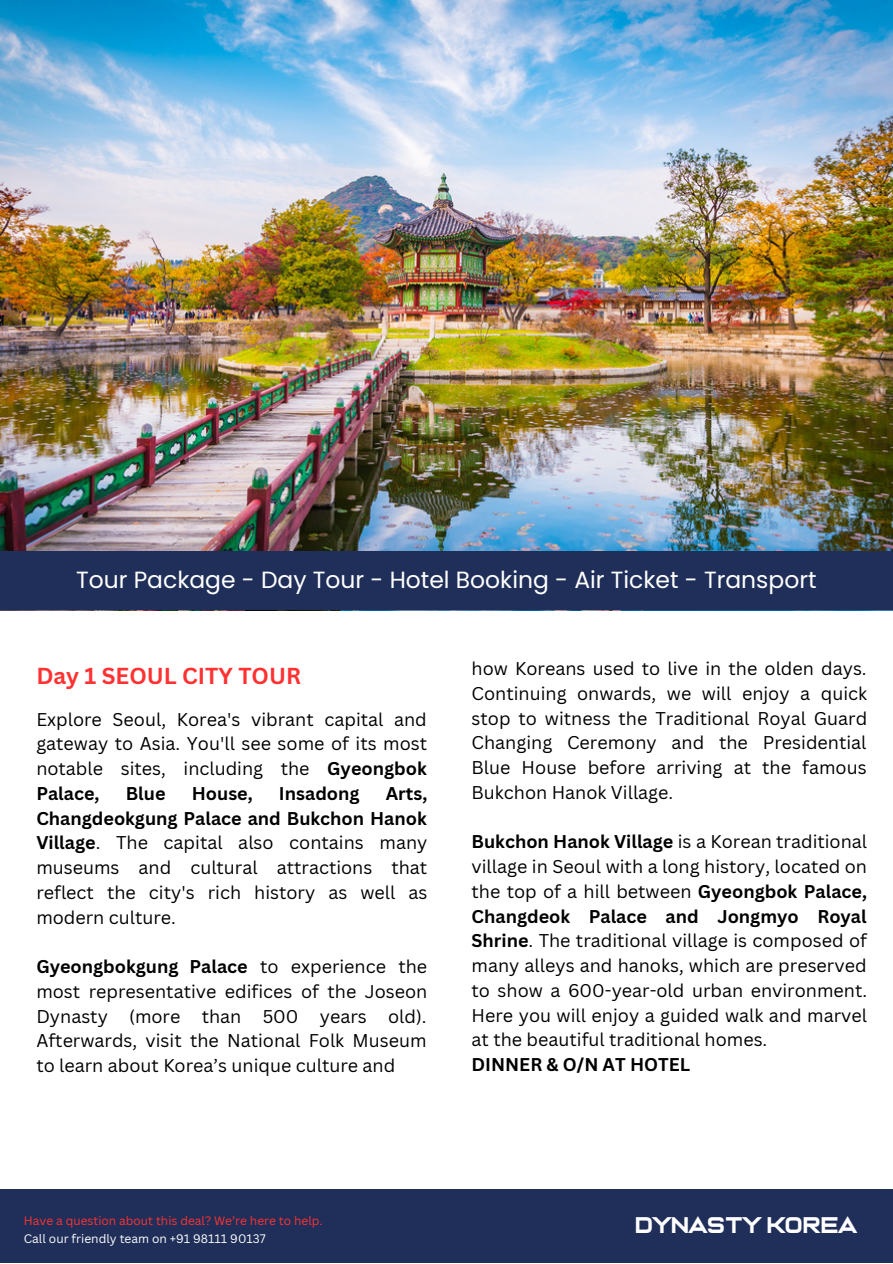
<style>
.page{position:relative;width:893px;height:1264px;background:#fff}
.page>*{position:absolute;margin:0;border:0;box-sizing:border-box;transform-origin:0 0}
.t1{font:23.4px "Poppins";color:#fff}
.t2{font:23.1px "Casanova Scotia";color:#fff}
.t3{font:700 22.5px "Canva Sans";color:#ff3131}
.t4{font:18px/24.8px "Canva Sans";color:#000;text-align:justify}
.t5{font:700 18px "Canva Sans";color:#000}
.t6{font:12px "Canva Sans";color:#ff3131}
.t7{font:12px "Canva Sans";color:#fff}
.s1{font-weight:700}
</style>
<div class="page">
<img style="left:0;top:0;width:892px;height:610px">
<div style="left:0;top:550px;width:892px;height:59px;background:#202f59"></div>
<div style="left:0;top:1189px;width:892px;height:73px;background:#202f59"></div>
<p class="t1" style="left:76px;top:566px;width:742px">Tour Package - Day Tour - Hotel Booking - Air Ticket - Transport</p>
<p class="t3" style="left:36px;top:662px;width:266px">Day 1 SEOUL CITY TOUR</p>
<p class="t4" style="left:36px;top:706px;width:392px">Explore Seoul, Korea's vibrant capital and gateway to Asia. You'll see some of its most notable sites, including the <span class="s1">Gyeongbok Palace,</span></p>
<p class="t5" style="left:126px;top:782px;width:41px">Blue</p>
<p class="t5" style="left:192px;top:782px;width:63px">House,</p>
<p class="t5" style="left:279px;top:782px;width:82px">Insadong</p>
<p class="t4" style="left:36px;top:781px;width:392px;text-indent:349px"><span class="s1">Arts, Changdeokgung Palace and Bukchon Hanok Village</span>. The capital also contains many museums and cultural attractions that reflect the city's rich history as well as modern culture.</p>
<p class="t4" style="left:36px;top:954px;width:392px"><span class="s1">Gyeongbokgung Palace</span> to experience the most representative edifices of the Joseon Dynasty (more than 500 years old).<br>Afterwards, visit the National Folk Museum to learn about Korea’s unique culture and</p>
<p class="t4" style="left:471px;top:656px;width:397px">how Koreans used to live in the olden days.<br>Continuing onwards, we will enjoy a quick stop to witness the Traditional Royal Guard Changing Ceremony and the Presidential Blue House before arriving at the famous Bukchon Hanok Village.</p>
<p class="t4" style="left:471px;top:829px;width:397px"><span class="s1">Bukchon Hanok Village</span> is a Korean traditional village in Seoul with a long history, located on the top of a hill between <span class="s1">Gyeongbok Palace, Changdeok Palace and Jongmyo Royal Shrine</span>. The traditional village is composed of many alleys and hanoks, which are preserved to show a 600-year-old urban environment.<br>Here you will enjoy a guided walk and marvel at the beautiful traditional homes.</p>
<p class="t5" style="left:471px;top:1053px;width:220px">DINNER &amp; O/N AT HOTEL</p>
<p class="t6" style="left:24px;top:1213px;width:300px">Have a question about this deal? We’re here to help.</p>
<p class="t2" style="left:636px;top:1215px;width:223px">DYNASTY KOREA</p>
<p class="t7" style="left:24px;top:1231px;width:243px">Call our friendly team on +91 98111 90137</p>
</div>
